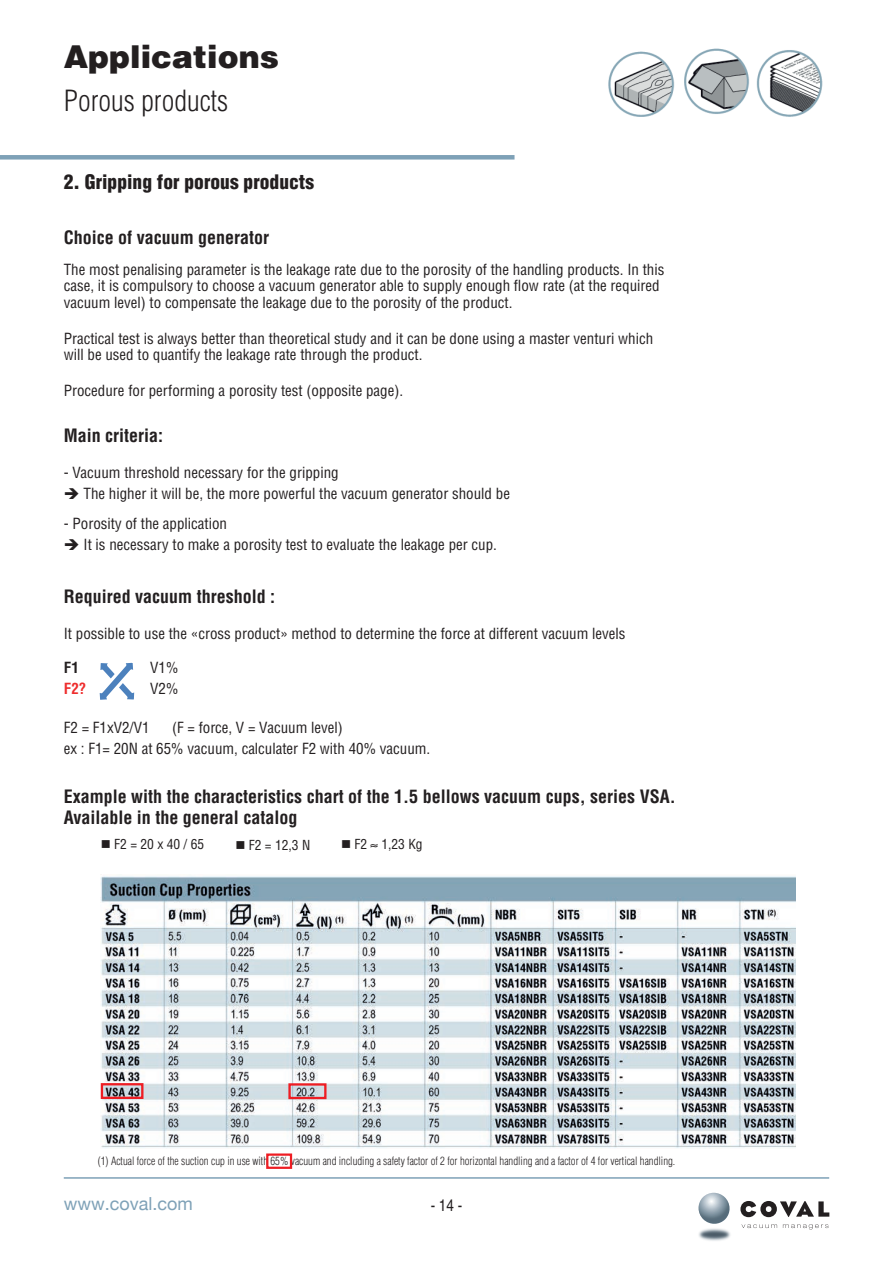
<style>
.page{position:relative;width:893px;height:1263px;background:#fff}
.page>*{position:absolute;margin:0;border:0;box-sizing:border-box;transform-origin:0 0}
.t1{font:900 31.5px "Helvetica";color:#231f20}
.t2{font:300 condensed 28.5px "Helvetica";color:#231f20}
.t3{font:900 condensed 19.5px "Helvetica";color:#231f20}
.t4{font:700 condensed 18px/21.6px "Helvetica";color:#231f20}
.t5{font:18px "Helvetica Neue";color:#7ea1b7}
.t6{font:condensed 16.5px "Helvetica";color:#231f20}
.t7{font:condensed 15px/16.5px "Helvetica";color:#231f20}
.t8{font:700 condensed 15px "Helvetica";color:#ee2d2d}
.t9{font:700 condensed 15px "Helvetica";color:#231f20}
.t10{font:condensed 13.5px "Helvetica";color:#231f20}
.t11{font:300 condensed 11.25px "Helvetica";color:#231f20;scale:.96 1}
</style>
<div class="page">
<hr style="left:64px;top:1177px;width:765px;height:2px;background:#7ea1b7">
<img style="left:699px;top:1228px;width:32px;height:13px">
<svg style="left:741px;top:1224px;width:36px;height:4px"></svg>
<svg style="left:783px;top:1224px;width:45px;height:5px"></svg>
<svg style="left:740px;top:1201px;width:89px;height:16px"></svg>
<svg style="left:698px;top:1193px;width:32px;height:31px"></svg>
<div style="left:0;top:155px;width:514px;height:5px;background:#7ea1b7"></div>
<svg style="left:99px;top:662px;width:36px;height:38px"></svg>
<img style="left:684px;top:48px;width:65px;height:66px">
<img style="left:608px;top:51px;width:67px;height:66px">
<img style="left:756px;top:50px;width:67px;height:67px">
<img style="left:101px;top:876px;width:694px;height:272px">
<div style="left:101px;top:1083px;width:42px;height:16px;border:2px solid #ee1d23"></div>
<div style="left:288px;top:1083px;width:38px;height:16px;border:2px solid #ee1d23"></div>
<div style="left:266px;top:1153px;width:26px;height:16px;border:2px solid #ee1d23"></div>
<h1 class="t1" style="left:64px;top:36px;width:217px">Applications</h1>
<h2 class="t2" style="left:64px;top:83px;width:166px">Porous products</h2>
<h3 class="t3" style="left:64px;top:169px;width:252px">2. Gripping for porous products</h3>
<p class="t4" style="left:64px;top:226px;width:207px">Choice of vacuum generator</p>
<p class="t7" style="left:64px;top:261px;width:602px">The most penalising parameter is the leakage rate due to the porosity of the handling products. In this case, it is compulsory to choose a vacuum generator able to supply enough flow rate (at the required vacuum level) to compensate the leakage due to the porosity of the product.</p>
<p class="t7" style="left:64px;top:330px;width:591px">Practical test is always better than theoretical study and it can be done using a master venturi which will be used to quantify the leakage rate through the product.</p>
<p class="t7" style="left:64px;top:382px;width:341px">Procedure for performing a porosity test (opposite page).</p>
<p class="t4" style="left:64px;top:425px;width:101px">Main criteria:</p>
<p class="t7" style="left:64px;top:464px;width:276px">- Vacuum threshold necessary for the gripping</p>
<p class="t7" style="left:64px;top:485px;width:448px">➔ The higher it will be, the more powerful the vacuum generator should be</p>
<p class="t7" style="left:64px;top:515px;width:165px">- Porosity of the application</p>
<p class="t7" style="left:64px;top:536px;width:435px">➔ It is necessary to make a porosity test to evaluate the leakage per cup.</p>
<p class="t4" style="left:64px;top:585px;width:213px">Required vacuum threshold :</p>
<p class="t7" style="left:64px;top:625px;width:563px">It possible to use the «cross product» method to determine the force at different vacuum levels</p>
<p class="t9" style="left:64px;top:658px;width:16px">F1</p>
<p class="t7" style="left:150px;top:659px;width:30px">V1%</p>
<p class="t8" style="left:64px;top:679px;width:24px">F2?</p>
<p class="t7" style="left:150px;top:680px;width:30px">V2%</p>
<p class="t7" style="left:64px;top:717px;width:368px;line-height:20.7px;text-indent:108px">(F = force, V = Vacuum level)<br>ex : F1= 20N at 65% vacuum, calculater F2 with 40% vacuum.</p>
<p class="t7" style="left:64px;top:720px;width:87px">F2 = F1xV2/V1</p>
<p class="t4" style="left:64px;top:785px;width:613px">Example with the characteristics chart of the 1.5 bellows vacuum cups, series VSA.<br>Available in the general catalog</p>
<p class="t10" style="left:101px;top:836px;width:105px">■ F2 = 20 x 40 / 65</p>
<p class="t10" style="left:235px;top:836px;width:76px">■ F2 = 12,3 N</p>
<p class="t10" style="left:341px;top:836px;width:83px">■ F2 ≈ 1,23 Kg</p>
<p class="t11" style="left:98px;top:1154px;width:603px">(1) Actual force of the suction cup in use with 65% vacuum and including a safety factor of 2 for horizontal handling and a factor of 4 for vertical handling.</p>
<p class="t5" style="left:64px;top:1188px;width:130px">www.coval.com</p>
<p class="t6" style="left:431px;top:1196px;width:33px">- 14 -</p>
</div>
